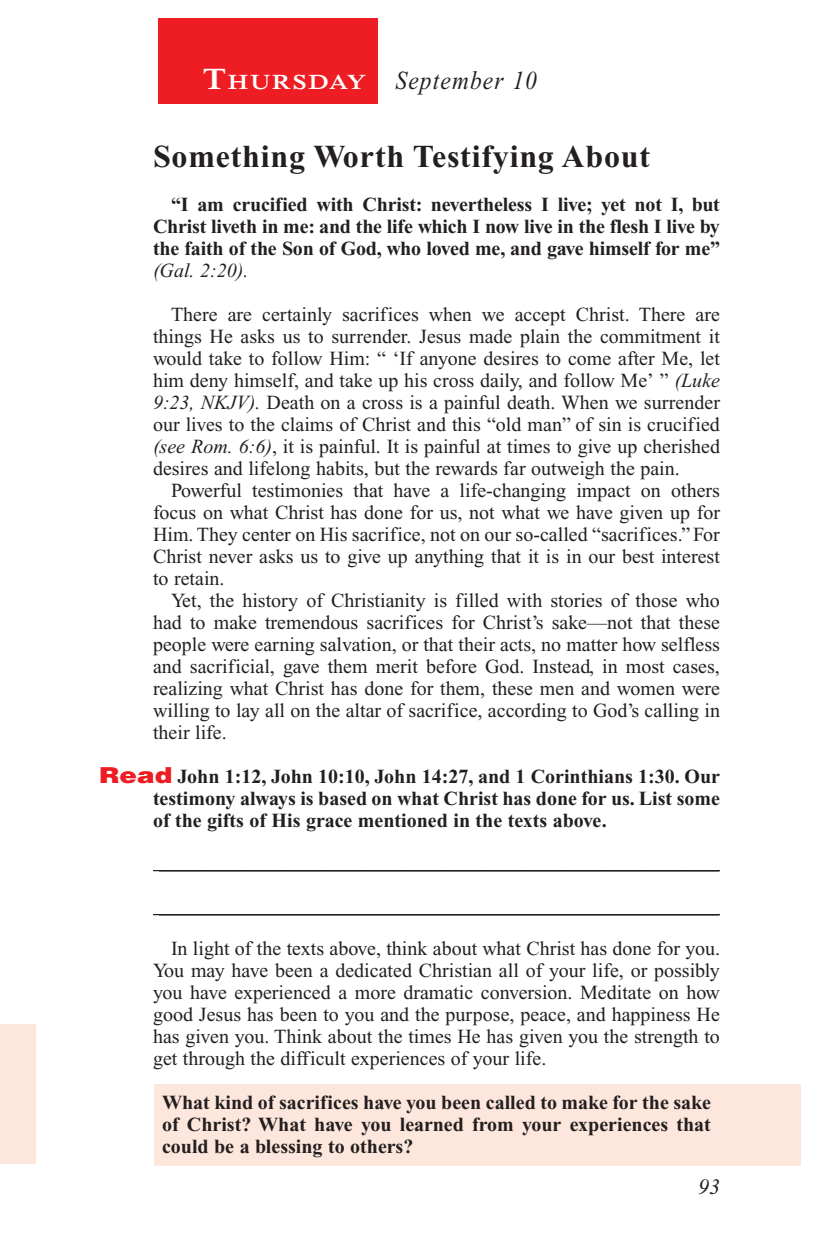
<style>
.page{position:relative;width:819px;height:1260px;background:#fff}
.page>*{position:absolute;margin:0;border:0;box-sizing:border-box;transform-origin:0 0}
.Head{font:700 32px "Times New Roman PS Std";letter-spacing:.025em;color:#231f20}
.Lesson_Dates{font:italic 26px "Times New Roman PS Std";letter-spacing:.05em;color:#231f20;scale:.9 1}
.t1{font:italic 22px "Times New Roman PS Std";color:#231f20}
.Daily_Header{font:600 21px "Times NRMT Std";letter-spacing:.07em;color:#fff;scale:1.1 1}
.Body{font:20px/22px "Times New Roman PS Std";color:#231f20;text-align:justify}
.Body_SB{font:20px/22px "Times New Roman PS Std";color:#231f20;text-align:justify}
.Body-2{font:700 20px/22px "Times New Roman PS Std";letter-spacing:-.01em;color:#231f20;text-align:justify}
.Question{font:700 20px/22px "Times New Roman PS Std";color:#231f20;text-align:justify}
.x-screened_box-text{font:700 20px/22px "Times New Roman PS Std";color:#231f20;text-align:justify}
.Blank_Lines{font:20px "Times New Roman PS Std";color:#231f20}
.s1{font-size:30px}
.s2{font-weight:400;font-style:italic}
.s3{font-style:italic}
.s4{font-family:"Helvetica LT Std";font-weight:900;font-size:22px;color:#ee1d23}
</style>
<div class="page">
<div style="left:158px;top:18px;width:220px;height:86px;background:#ee1d23"></div>
<div style="left:155px;top:1085px;width:646px;height:81px;background:#fde7dc"></div>
<div style="left:0;top:1025px;width:36px;height:139px;background:#fde7dc"></div>
<hr style="left:153px;top:870px;width:567px;height:1px;background:#231f20">
<hr style="left:153px;top:914px;width:567px;height:1px;background:#231f20">
<p class="Daily_Header" style="left:203px;top:70px;width:150px"><span class="s1">T</span>HURSDAY</p>
<p class="Lesson_Dates" style="left:396px;top:66px;width:159px">September 10</p>
<p class="Head" style="left:153px;top:138px;width:499px">Something Worth Testifying About</p>
<p class="Body-2" style="left:153px;top:193px;width:569px;text-indent:18px">“I am crucified with Christ: nevertheless I live; yet not I, but Christ liveth in me: and the life which I now live in the flesh I live by the faith of the Son of God, who loved me, and gave himself for me” <span class="s2">(Gal. 2:20).</span></p>
<p class="Body_SB" style="left:153px;top:303px;width:569px;text-indent:18px">There are certainly sacrifices when we accept Christ. There are things He asks us to surrender. Jesus made plain the commitment it would take to follow Him: “ ‘If anyone desires to come after Me, let him deny himself, and take up his cross daily, and follow Me’ ” <span class="s3">(Luke 9:23, NKJV).</span> Death on a cross is a painful death. When we surrender our lives to the claims of Christ and this “old man” of sin is crucified <span class="s3">(see Rom. 6:6)</span>, it is painful. It is painful at times to give up cherished desires and lifelong habits, but the rewards far outweigh the pain.</p>
<p class="Body" style="left:153px;top:479px;width:569px;text-indent:18px">Powerful testimonies that have a life-changing impact on others focus on what Christ has done for us, not what we have given up for Him. They center on His sacrifice, not on our so-called “sacrifices.” For Christ never asks us to give up anything that it is in our best interest to retain.</p>
<p class="Body" style="left:153px;top:589px;width:569px;text-indent:18px">Yet, the history of Christianity is filled with stories of those who had to make tremendous sacrifices for Christ’s sake—not that these people were earning salvation, or that their acts, no matter how selfless and sacrificial, gave them merit before God. Instead, in most cases, realizing what Christ has done for them, these men and women were willing to lay all on the altar of sacrifice, according to God’s calling in their life.</p>
<p class="Question" style="left:153px;top:765px;width:569px;text-indent:-54px"><span class="s4">Read</span> John 1:12, John 10:10, John 14:27, and 1 Corinthians 1:30. Our testimony always is based on what Christ has done for us. List some of the gifts of His grace mentioned in the texts above.</p>
<p class="Blank_Lines" style="left:159px;top:851px;width:561px">________________________________________________________</p>
<p class="Blank_Lines" style="left:159px;top:895px;width:561px">________________________________________________________</p>
<p class="Body" style="left:153px;top:937px;width:569px;text-indent:18px">In light of the texts above, think about what Christ has done for you.<br>You may have been a dedicated Christian all of your life, or possibly you have experienced a more dramatic conversion. Meditate on how good Jesus has been to you and the purpose, peace, and happiness He has given you. Think about the times He has given you the strength to get through the difficult experiences of your life.</p>
<p class="x-screened_box-text" style="left:162px;top:1091px;width:551px">What kind of sacrifices have you been called to make for the sake of Christ? What have you learned from your experiences that could be a blessing to others?</p>
<p class="t1" style="left:698px;top:1175px;width:23px">93</p>
</div>
